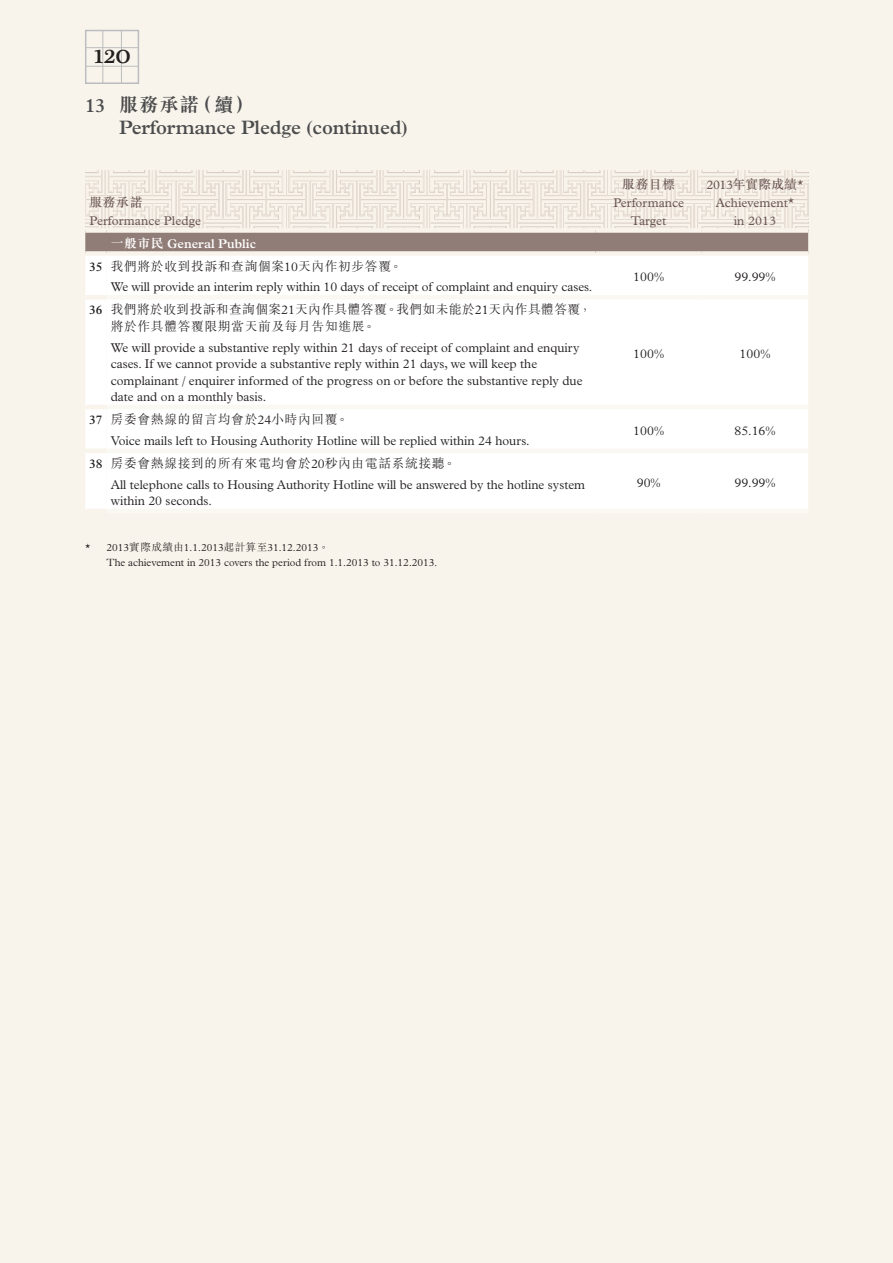
<style>
.page{position:relative;width:893px;height:1263px;background:#f9f4eb}
.page>*{position:absolute;margin:0;border:0;box-sizing:border-box;transform-origin:0 0}
.t1{font:28.5px "Plantagenet Cherokee";color:#231f20}
.t2{font:600 19.5px "Plantin Std";letter-spacing:-.015em;color:#4b4c4d}
.t3{font:700 19.5px "M Sung HK";color:#4b4c4d}
.Awards{font:300 12.75px/16.5px "Plantin Std";color:#231f20}
.Awards-2{font:300 12.75px "M Sung HK";letter-spacing:.05em;color:#231f20}
.Awards-3{font:12.75px/18px "Plantin Std";color:#6d5855;text-align:center}
.Awards-4{font:300 12.75px/16.5px "M Sung HK";letter-spacing:.03em;color:#231f20}
.Awards-5{font:600 12.75px "Plantin Std";color:#fff}
.Awards-6{font:500 12.75px "M Sung HK";letter-spacing:.05em;color:#6d5855}
.Awards-7{font:600 12.75px "Plantin Std";color:#231f20}
.Notes{font:300 10.5px "Plantin Std";color:#231f20}
.s1{font-family:"Plantin Std";font-weight:600}
.s2{font-family:"Times";font-weight:700}
.s3{font-family:"M Sung HK";font-weight:700}
.s4{font-family:"Plantin Std"}
.s5{font-family:"M Sung HK";font-weight:500}
.s6{font-family:"M Sung HK"}
</style>
<div class="page">
<img style="left:85px;top:170px;width:723px;height:58px">
<svg style="left:85px;top:233px;width:723px;height:276px;background:#dfd9d8"></svg>
<div style="left:107px;top:299px;width:701px;height:210px;background:#fff"></div>
<div style="left:85px;top:251px;width:22px;height:5px;background:#f9f4eb"></div>
<hr style="left:85px;top:295px;width:22px;height:4px;background:#f9f4eb">
<hr style="left:85px;top:405px;width:22px;height:4px;background:#f9f4eb">
<div style="left:85px;top:448px;width:22px;height:5px;background:#f9f4eb"></div>
<div style="left:107px;top:251px;width:489px;height:5px;background:#f9f4eb"></div>
<div style="left:596px;top:251px;width:106px;height:5px;background:#f9f4eb"></div>
<div style="left:702px;top:251px;width:106px;height:5px;background:#f9f4eb"></div>
<hr style="left:107px;top:295px;width:489px;height:4px;background:#faf8f2">
<hr style="left:596px;top:295px;width:106px;height:4px;background:#faf8f2">
<hr style="left:702px;top:295px;width:106px;height:4px;background:#faf8f2">
<hr style="left:107px;top:405px;width:489px;height:4px;background:#faf8f2">
<hr style="left:596px;top:405px;width:106px;height:4px;background:#faf8f2">
<hr style="left:702px;top:405px;width:106px;height:4px;background:#faf8f2">
<div style="left:107px;top:448px;width:489px;height:5px;background:#faf8f2"></div>
<div style="left:596px;top:448px;width:106px;height:5px;background:#faf8f2"></div>
<div style="left:702px;top:448px;width:106px;height:5px;background:#faf8f2"></div>
<hr style="left:107px;top:509px;width:489px;height:4px;background:#faf8f2">
<hr style="left:596px;top:509px;width:106px;height:4px;background:#faf8f2">
<hr style="left:702px;top:509px;width:106px;height:4px;background:#faf8f2">
<div style="left:85px;top:30px;width:54px;height:54px;border:2px solid #bcbdc0"></div>
<hr style="left:103px;top:30px;width:1px;height:53px;background:#bcbdc0">
<hr style="left:121px;top:30px;width:1px;height:53px;background:#bcbdc0">
<hr style="left:85px;top:47px;width:54px;height:1px;background:#bcbdc0">
<hr style="left:85px;top:66px;width:54px;height:1px;background:#bcbdc0">
<h1 class="t1" style="left:93px;top:37px;width:39px">120</h1>
<p class="t3" style="left:85px;top:95px;width:170px"><span class="s1">13</span> 服務承諾（續）</p>
<p class="t2" style="left:119px;top:116px;width:290px">Performance Pledge <span class="s2">(</span>continued<span class="s2">)</span></p>
<p class="Awards-6" style="left:90px;top:193px;width:54px">服務承諾</p>
<p class="Awards-3" style="left:90px;top:211px;width:113px">Performance Pledge</p>
<p class="Awards-5" style="left:111px;top:236px;width:147px"><span class="s3">一般市民</span> General Public</p>
<p class="Awards-7" style="left:89px;top:259px;width:15px">35</p>
<p class="Awards-2" style="left:111px;top:257px;width:293px">我們將於收到投訴和查詢個案<span class="s4">10</span>天內作初步答覆。</p>
<p class="Awards" style="left:111px;top:279px;width:483px">We will provide an interim reply within 10 days of receipt of complaint and enquiry cases.</p>
<p class="Awards-6" style="left:622px;top:175px;width:54px">服務目標</p>
<p class="Awards-3" style="left:613px;top:193px;width:72px">Performance<br>Target</p>
<p class="Awards-3" style="left:707px;top:175px;width:98px">2013<span class="s5">年實際成績</span>*</p>
<p class="Awards-3" style="left:716px;top:193px;width:80px">Achievement* in 2013</p>
<p class="Awards" style="left:633px;top:269px;width:32px">100%</p>
<p class="Awards" style="left:734px;top:269px;width:43px">99.99%</p>
<p class="Awards-7" style="left:89px;top:303px;width:15px">36</p>
<p class="Awards-4" style="left:111px;top:301px;width:482px">我們將於收到投訴和查詢個案<span class="s4">21</span>天內作具體答覆。我們如未能於<span class="s4">21</span>天內作具體答覆，將於作具體答覆限期當天前及每月告知進展。</p>
<p class="Awards" style="left:111px;top:339px;width:473px">We will provide a substantive reply within 21 days of receipt of complaint and enquiry cases. If we cannot provide a substantive reply within 21 days, we will keep the complainant / enquirer informed of the progress on or before the substantive reply due date and on a monthly basis.</p>
<p class="Awards" style="left:633px;top:345px;width:32px">100%</p>
<p class="Awards" style="left:740px;top:345px;width:32px">100%</p>
<p class="Awards-7" style="left:89px;top:412px;width:15px">37</p>
<p class="Awards-2" style="left:111px;top:410px;width:239px">房委會熱線的留言均會於<span class="s4">24</span>小時內回覆。</p>
<p class="Awards" style="left:111px;top:432px;width:420px">Voice mails left to Housing Authority Hotline will be replied within 24 hours.</p>
<p class="Awards" style="left:633px;top:422px;width:32px">100%</p>
<p class="Awards" style="left:734px;top:422px;width:43px">85.16%</p>
<p class="Awards-7" style="left:89px;top:456px;width:15px">38</p>
<p class="Awards-2" style="left:111px;top:454px;width:347px">房委會熱線接到的所有來電均會於<span class="s4">20</span>秒內由電話系統接聽。</p>
<p class="Awards" style="left:111px;top:476px;width:476px">All telephone calls to Housing Authority Hotline will be answered by the hotline system within 20 seconds.</p>
<p class="Awards" style="left:637px;top:474px;width:25px">90%</p>
<p class="Awards" style="left:734px;top:474px;width:43px">99.99%</p>
<p class="Notes" style="left:85px;top:541px;width:245px">* 2013<span class="s6">實際成績由</span>1.1.2013<span class="s6">起計算至</span>31.12.2013<span class="s6">。</span></p>
<p class="Notes" style="left:107px;top:556px;width:332px">The achievement in 2013 covers the period from 1.1.2013 to 31.12.2013.</p>
</div>
